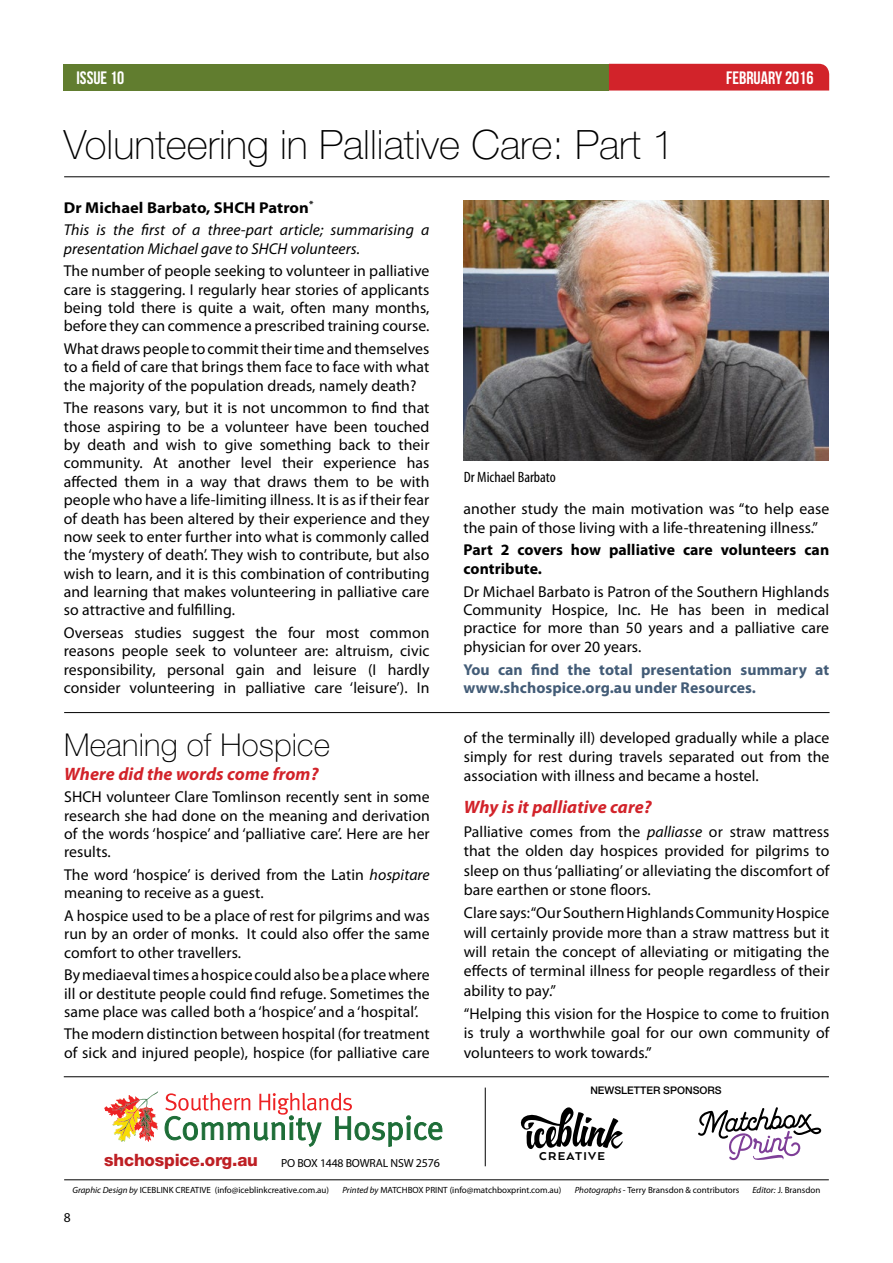
<style>
.page{position:relative;width:893px;height:1263px;background:#fff}
.page>*{position:absolute;margin:0;border:0;box-sizing:border-box;transform-origin:0 0}
.t1{font:100 40.5px "Helvetica Neue";color:#000}
.t2{font:100 31.5px "Helvetica Neue";letter-spacing:.005em;color:#000}
.t3{font:italic 700 18px "Myriad Pro";letter-spacing:.005em;color:#d2232a}
.t4{font:18px "Bebas Neue";color:#fff}
.t5{font:800 17.1px "Helvetica Neue";letter-spacing:-.01em;color:#be1f24}
.t6{font:15.75px/18.3px "Myriad Pro";letter-spacing:.005em;color:#000;text-align:justify}
.t7{font:italic 15.75px/22.6px "Myriad Pro";letter-spacing:.005em;color:#000}
.t8{font:700 15.75px/18.5px "Myriad Pro";letter-spacing:.005em;color:#435c77}
.t9{font:700 15.75px/18.5px "Myriad Pro";letter-spacing:.005em;color:#000}
.t10{font:condensed 15px "Myriad Pro";color:#000;scale:1.05 1}
.t11{font:13.5px "Myriad Pro";color:#000}
.t12{font:800 13.05px "Arquitecta";letter-spacing:.1em;color:#000}
.t13{font:11.7px "Myriad Pro";letter-spacing:-.015em;color:#000}
.t14{font:500 10.5px "Helvetica Neue";color:#000}
.t15{font:9px "Myriad Pro";color:#000}
.s1{font-weight:700;font-style:normal}
.s2{font-style:italic}
.s3{font-size:12px}
</style>
<div class="page">
<div style="left:64px;top:64px;width:545px;height:27px;background:#617d2f"></div>
<div style="left:609px;top:64px;width:220px;height:27px;background:#d2232a"></div>
<svg style="left:698px;top:1107px;width:123px;height:54px"></svg>
<hr style="left:64px;top:1179px;width:765px;height:1px;background:#000">
<hr style="left:64px;top:1076px;width:765px;height:1px;background:#000">
<hr style="left:485px;top:1087px;width:1px;height:79px;background:#000">
<img style="left:104px;top:1091px;width:54px;height:51px">
<svg style="left:165px;top:1093px;width:277px;height:54px"></svg>
<img style="left:463px;top:201px;width:366px;height:259px">
<svg style="left:520px;top:1107px;width:103px;height:42px"></svg>
<hr style="left:64px;top:712px;width:766px;height:1px;background:#000">
<hr style="left:64px;top:176px;width:766px;height:1px;background:#000">
<p class="t4" style="left:77px;top:67px;width:49px">ISSUE 10</p>
<p class="t4" style="left:726px;top:67px;width:89px">FEBRUARY 2016</p>
<h1 class="t1" style="left:64px;top:122px;width:612px">Volunteering in Palliative Care: Part 1</h1>
<p class="t7" style="left:64px;top:196px;width:367px"><span class="s1">Dr Michael Barbato, SHCH Patron</span><sup>*<br></sup>This is the first of a three-part article; summarising a</p>
<p class="t7" style="left:64px;top:237px;width:298px">presentation Michael gave to SHCH volunteers.</p>
<p class="t6" style="left:64px;top:262px;width:367px">The number of people seeking to volunteer in palliative care is staggering. I regularly hear stories of applicants being told there is quite a wait, often many months, before they can commence a prescribed training course.</p>
<p class="t6" style="left:64px;top:339px;width:367px">What draws people to commit their time and themselves to a field of care that brings them face to face with what the majority of the population dreads, namely death?</p>
<p class="t6" style="left:64px;top:399px;width:367px">The reasons vary, but it is not uncommon to find that those aspiring to be a volunteer have been touched by death and wish to give something back to their community. At another level their experience has affected them in a way that draws them to be with people who have a life-limiting illness. It is as if their fear of death has been altered by their experience and they now seek to enter further into what is commonly called the ‘mystery of death’. They wish to contribute, but also wish to learn, and it is this combination of contributing and learning that makes volunteering in palliative care so attractive and fulfilling.</p>
<p class="t6" style="left:64px;top:623px;width:367px">Overseas studies suggest the four most common reasons people seek to volunteer are: altruism, civic responsibility, personal gain and leisure (I hardly consider volunteering in palliative care ‘leisure’). In</p>
<p class="t10" style="left:464px;top:468px;width:89px">Dr Michael Barbato</p>
<p class="t6" style="left:463px;top:499px;width:367px">another study the main motivation was “to help ease the pain of those living with a life-threatening illness.”</p>
<p class="t9" style="left:463px;top:540px;width:367px">Part 2 covers how palliative care volunteers can contribute.</p>
<p class="t6" style="left:463px;top:582px;width:367px">Dr Michael Barbato is Patron of the Southern Highlands Community Hospice, Inc. He has been in medical practice for more than 50 years and a palliative care physician for over 20 years.</p>
<p class="t8" style="left:463px;top:659px;width:367px">You can find the total presentation summary at www.shchospice.org.au under Resources.</p>
<h2 class="t2" style="left:64px;top:726px;width:267px">Meaning of Hospice</h2>
<p class="t3" style="left:64px;top:762px;width:256px">Where did the words come from?</p>
<p class="t6" style="left:64px;top:788px;width:367px">SHCH volunteer Clare Tomlinson recently sent in some research she had done on the meaning and derivation of the words ‘hospice’ and ‘palliative care’. Here are her results.</p>
<p class="t6" style="left:64px;top:865px;width:367px">The word ‘hospice’ is derived from the Latin <span class="s2">hospitare </span>meaning to receive as a guest.</p>
<p class="t6" style="left:64px;top:906px;width:367px">A hospice used to be a place of rest for pilgrims and was run by an order of monks. It could also offer the same comfort to other travellers.</p>
<p class="t6" style="left:64px;top:965px;width:367px">By mediaeval times a hospice could also be a place where ill or destitute people could find refuge. Sometimes the same place was called both a ‘hospice’ and a ‘hospital’.</p>
<p class="t6" style="left:64px;top:1025px;width:367px">The modern distinction between hospital (for treatment of sick and injured people), hospice (for palliative care</p>
<p class="t5" style="left:104px;top:1150px;width:155px">shchospice.org.au</p>
<p class="t13" style="left:281px;top:1155px;width:160px">PO BOX 1448 BOWRAL NSW <span class="s3">2576</span></p>
<p class="t6" style="left:464px;top:727px;width:367px;line-height:19.4px">of the terminally ill) developed gradually while a place simply for rest during travels separated out from the association with illness and became a hostel.</p>
<p class="t3" style="left:464px;top:796px;width:189px">Why is it palliative care?</p>
<p class="t6" style="left:464px;top:822px;width:367px;line-height:19.4px">Palliative comes from the <span class="s2">palliasse</span> or straw mattress that the olden day hospices provided for pilgrims to sleep on thus ‘palliating’ or alleviating the discomfort of bare earthen or stone floors.</p>
<p class="t6" style="left:464px;top:903px;width:367px;line-height:19.4px">Clare says: “Our Southern Highlands Community Hospice will certainly provide more than a straw mattress but it will retain the concept of alleviating or mitigating the effects of terminal illness for people regardless of their ability to pay.”</p>
<p class="t6" style="left:464px;top:1004px;width:367px;line-height:19.4px">“Helping this vision for the Hospice to come to fruition is truly a worthwhile goal for our own community of volunteers to work towards.”</p>
<p class="t14" style="left:590px;top:1084px;width:133px">NEWSLETTER SPONSORS</p>
<p class="t12" style="left:539px;top:1148px;width:67px">CREATIVE</p>
<p class="t15" style="left:73px;top:1185px;width:258px"><span class="s2">Graphic Design by</span> ICEBLINK CREATIVE (info@iceblinkcreative.com.au)</p>
<p class="t15" style="left:342px;top:1185px;width:220px"><span class="s2">Printed by</span> MATCHBOX PRINT (info@matchboxprint.com.au)</p>
<p class="t15" style="left:575px;top:1185px;width:166px"><span class="s2">Photographs -</span> Terry Bransdon &amp; contributors</p>
<p class="t15" style="left:752px;top:1185px;width:69px"><span class="s2">Editor:</span> J. Bransdon</p>
<p class="t11" style="left:64px;top:1209px;width:8px">8</p>
</div>
